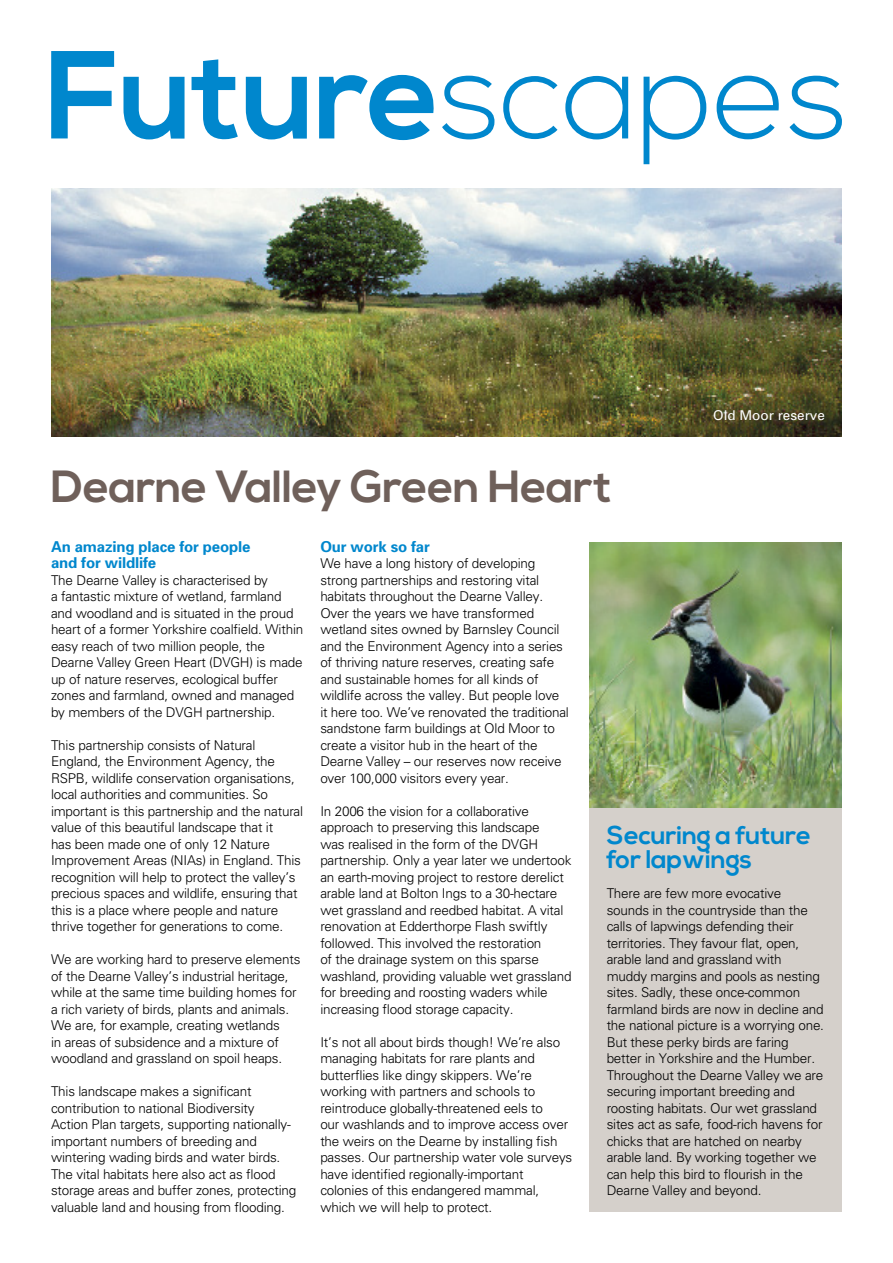
<style>
.page{position:relative;width:893px;height:1263px;background:#fff}
.page>*{position:absolute;margin:0;border:0;box-sizing:border-box;transform-origin:0 0}
.t1{font:700 45px "Nexa";letter-spacing:-.01em;color:#6f605a}
.t2{font:700 25.5px/24px "Nexa";letter-spacing:-.01em;color:#0087cd}
.t3{font:700 15px/16.5px "Univers";letter-spacing:-.01em;color:#0087cd}
.t4{font:300 13.5px/16.5px "Univers";letter-spacing:-.015em;color:#000}
.t5{font:13.5px "Univers";color:#fff}
</style>
<div class="page">
<img style="left:51px;top:189px;width:791px;height:247px">
<svg style="left:51px;top:51px;width:791px;height:113px"></svg>
<div style="left:590px;top:634px;width:252px;height:578px;background:#d5d0cb"></div>
<img style="left:590px;top:542px;width:252px;height:266px">
<h1 class="t1" style="left:51px;top:461px;width:562px">Dearne Valley Green Heart</h1>
<p class="t5" style="left:713px;top:407px;width:113px">Old Moor reserve</p>
<p class="t3" style="left:51px;top:538px;width:201px">An amazing place for people and for wildlife</p>
<p class="t4" style="left:51px;top:571px;width:254px">The Dearne Valley is characterised by<br>a fantastic mixture of wetland, farmland and woodland and is situated in the proud heart of a former Yorkshire coalfield. Within easy reach of two million people, the Dearne Valley Green Heart (DVGH) is made up of nature reserves, ecological buffer zones and farmland, owned and managed by members of the DVGH partnership.</p>
<p class="t4" style="left:51px;top:736px;width:254px">This partnership consists of Natural England, the Environment Agency, the RSPB, wildlife conservation organisations, local authorities and communities. So important is this partnership and the natural value of this beautiful landscape that it<br>has been made one of only 12 Nature Improvement Areas (NIAs) in England. This recognition will help to protect the valley’s precious spaces and wildlife, ensuring that this is a place where people and nature thrive together for generations to come.</p>
<p class="t4" style="left:51px;top:951px;width:251px">We are working hard to preserve elements of the Dearne Valley’s industrial heritage, while at the same time building homes for a rich variety of birds, plants and animals.<br>We are, for example, creating wetlands<br>in areas of subsidence and a mixture of woodland and grassland on spoil heaps.</p>
<p class="t4" style="left:51px;top:1083px;width:247px">This landscape makes a significant contribution to national Biodiversity<br>Action Plan targets, supporting nationally&shy;important numbers of breeding and wintering wading birds and water birds.<br>The vital habitats here also act as flood storage areas and buffer zones, protecting valuable land and housing from flooding.</p>
<p class="t3" style="left:320px;top:538px;width:111px">Our work so far</p>
<p class="t4" style="left:320px;top:555px;width:250px">We have a long history of developing strong partnerships and restoring vital habitats throughout the Dearne Valley.<br>Over the years we have transformed wetland sites owned by Barnsley Council and the Environment Agency into a series of thriving nature reserves, creating safe and sustainable homes for all kinds of wildlife across the valley. But people love it here too. We’ve renovated the traditional sandstone farm buildings at Old Moor to create a visitor hub in the heart of the Dearne Valley – our reserves now receive over 100,000 visitors every year.</p>
<p class="t4" style="left:320px;top:802px;width:253px">In 2006 the vision for a collaborative approach to preserving this landscape<br>was realised in the form of the DVGH partnership. Only a year later we undertook an earth-moving project to restore derelict arable land at Bolton Ings to a 30-hectare wet grassland and reedbed habitat. A vital renovation at Edderthorpe Flash swiftly followed. This involved the restoration<br>of the drainage system on this sparse washland, providing valuable wet grassland for breeding and roosting waders while increasing flood storage capacity.</p>
<p class="t4" style="left:320px;top:1033px;width:254px">It’s not all about birds though! We’re also managing habitats for rare plants and butterflies like dingy skippers. We’re working with partners and schools to reintroduce globally-threatened eels to<br>our washlands and to improve access over the weirs on the Dearne by installing fish passes. Our partnership water vole surveys have identified regionally-important colonies of this endangered mammal, which we will help to protect.</p>
<h2 class="t2" style="left:607px;top:824px;width:206px">Securing a future for lapwings</h2>
<p class="t4" style="left:607px;top:885px;width:219px">There are few more evocative sounds in the countryside than the calls of lapwings defending their territories. They favour flat, open, arable land and grassland with muddy margins and pools as nesting sites. Sadly, these once-common farmland birds are now in decline and the national picture is a worrying one.<br>But these perky birds are faring better in Yorkshire and the Humber.<br>Throughout the Dearne Valley we are securing important breeding and roosting habitats. Our wet grassland sites act as safe, food-rich havens for chicks that are hatched on nearby arable land. By working together we can help this bird to flourish in the Dearne Valley and beyond.</p>
</div>
